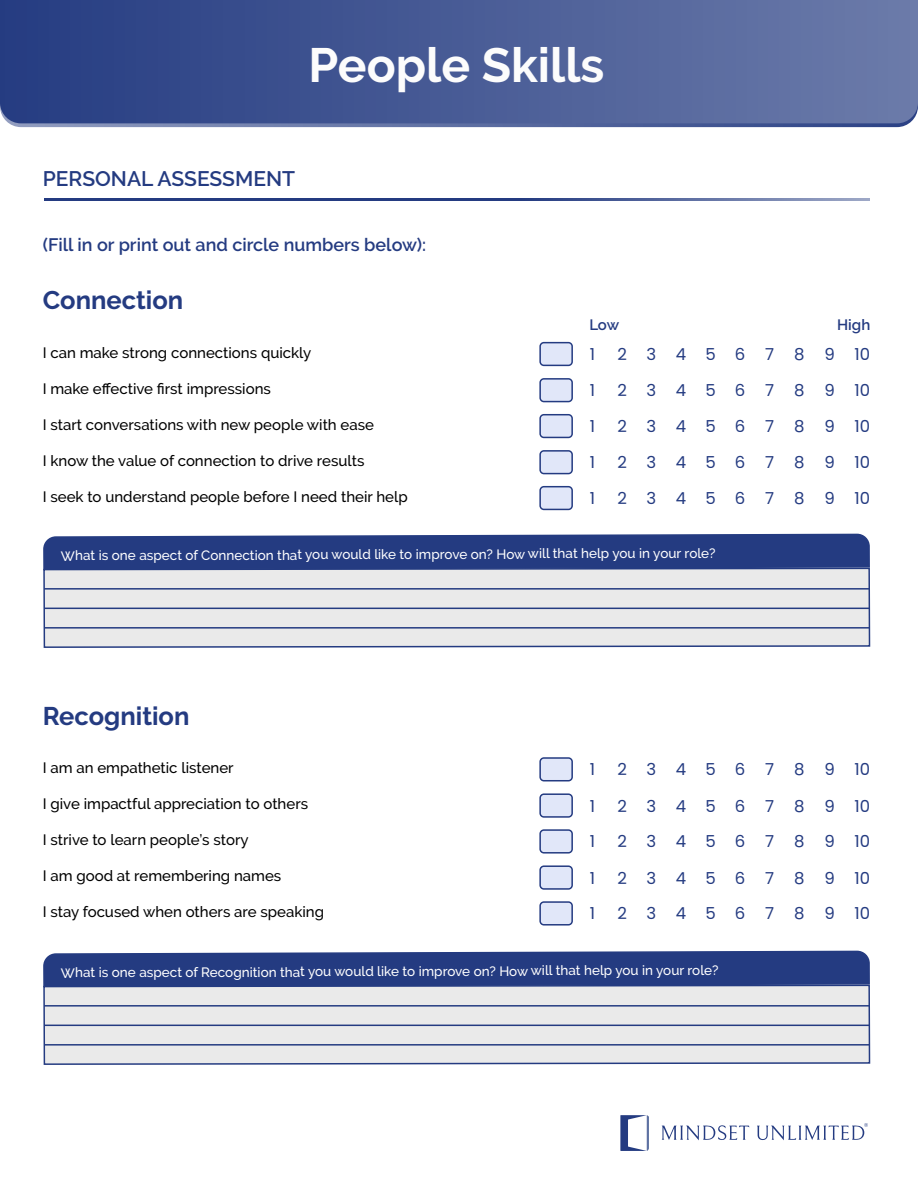
<style>
.page{position:relative;width:918px;height:1188px;background:#fff}
.page>*{position:absolute;margin:0;border:0;box-sizing:border-box;transform-origin:0 0}
.t1{font:700 48px "Raleway";color:#fcfcfc}
.t2{font:700 25.5px "Raleway";color:#243b81}
.t3{font:600 21px "Raleway";color:#243b81}
.t4{font:600 18px "Raleway";color:#243b81}
.t5{font:16.5px "Poppins";letter-spacing:1.19em;color:#243b81}
.t6{font:500 15px "Raleway";color:#000}
.t7{font:600 15px "Raleway";color:#243b81}
.t8{font:500 13.5px "Raleway";letter-spacing:-.005em;color:#fff}
</style>
<div class="page">
<svg style="left:9px;top:123px;width:901px;height:4px;background:#5d6ea1"></svg>
<svg style="left:0;top:0;width:918px;height:123px;background:#485b95"></svg>
<svg style="left:539px;top:342px;width:34px;height:24px"></svg>
<svg style="left:539px;top:378px;width:34px;height:24px"></svg>
<svg style="left:539px;top:414px;width:34px;height:24px"></svg>
<svg style="left:539px;top:450px;width:34px;height:24px"></svg>
<svg style="left:539px;top:486px;width:34px;height:24px"></svg>
<svg style="left:539px;top:757px;width:34px;height:24px"></svg>
<svg style="left:539px;top:793px;width:34px;height:25px"></svg>
<svg style="left:539px;top:829px;width:34px;height:25px"></svg>
<svg style="left:539px;top:865px;width:34px;height:25px"></svg>
<svg style="left:539px;top:901px;width:34px;height:25px"></svg>
<svg style="left:44px;top:198px;width:825px;height:2px;background:#3d528f"></svg>
<svg style="left:43px;top:533px;width:827px;height:34px;background:#314788"></svg>
<svg style="left:43px;top:567px;width:828px;height:81px;background:#dddee3"></svg>
<hr style="left:44px;top:588px;width:825px;height:2px;background:#243b81">
<hr style="left:44px;top:608px;width:825px;height:1px;background:#243b81">
<hr style="left:44px;top:627px;width:825px;height:2px;background:#243b81">
<svg style="left:43px;top:950px;width:827px;height:34px;background:#314688"></svg>
<svg style="left:43px;top:984px;width:828px;height:81px;background:#dddee3"></svg>
<hr style="left:44px;top:1005px;width:825px;height:2px;background:#243b81">
<hr style="left:44px;top:1025px;width:825px;height:1px;background:#243b81">
<hr style="left:44px;top:1044px;width:825px;height:2px;background:#243b81">
<svg style="left:620px;top:1115px;width:29px;height:36px"></svg>
<svg style="left:662px;top:1125px;width:87px;height:15px"></svg>
<svg style="left:757px;top:1123px;width:111px;height:17px"></svg>
<h1 class="t1" style="left:308px;top:38px;width:297px">People Skills</h1>
<h3 class="t3" style="left:43px;top:166px;width:254px">PERSONAL ASSESSMENT</h3>
<p class="t4" style="left:43px;top:234px;width:385px">(Fill in or print out and circle numbers below):</p>
<h2 class="t2" style="left:43px;top:286px;width:142px">Connection</h2>
<p class="t6" style="left:43px;top:344px;width:270px">I can make strong connections quickly</p>
<p class="t6" style="left:43px;top:380px;width:230px">I make effective first impressions</p>
<p class="t6" style="left:43px;top:416px;width:333px">I start conversations with new people with ease</p>
<p class="t6" style="left:43px;top:452px;width:323px">I know the value of connection to drive results</p>
<p class="t6" style="left:43px;top:488px;width:367px">I seek to understand people before I need their help</p>
<p class="t7" style="left:590px;top:316px;width:31px">Low</p>
<p class="t7" style="left:837px;top:316px;width:35px">High</p>
<p class="t5" style="left:590px;top:345px;width:7px">1</p>
<p class="t5" style="left:617px;top:345px;width:254px">2345678910</p>
<p class="t5" style="left:590px;top:381px;width:7px">1</p>
<p class="t5" style="left:617px;top:381px;width:254px">2345678910</p>
<p class="t5" style="left:590px;top:417px;width:7px">1</p>
<p class="t5" style="left:617px;top:417px;width:254px">2345678910</p>
<p class="t5" style="left:590px;top:453px;width:7px">1</p>
<p class="t5" style="left:617px;top:453px;width:254px">2345678910</p>
<p class="t5" style="left:590px;top:489px;width:7px">1</p>
<p class="t5" style="left:617px;top:489px;width:254px">2345678910</p>
<p class="t8" style="left:61px;top:547px;width:656px">What is one aspect of Connection that you would like to improve on? How will that help you in your role?</p>
<h2 class="t2" style="left:43px;top:701px;width:148px">Recognition</h2>
<p class="t6" style="left:43px;top:759px;width:193px">I am an empathetic listener</p>
<p class="t6" style="left:43px;top:795px;width:267px">I give impactful appreciation to others</p>
<p class="t6" style="left:43px;top:831px;width:207px">I strive to learn people’s story</p>
<p class="t6" style="left:43px;top:867px;width:240px">I am good at remembering names</p>
<p class="t6" style="left:43px;top:903px;width:283px">I stay focused when others are speaking</p>
<p class="t5" style="left:590px;top:760px;width:7px">1</p>
<p class="t5" style="left:617px;top:760px;width:254px">2345678910</p>
<p class="t5" style="left:590px;top:796px;width:7px">1</p>
<p class="t5" style="left:617px;top:796px;width:254px">2345678910</p>
<p class="t5" style="left:590px;top:832px;width:7px">1</p>
<p class="t5" style="left:617px;top:832px;width:254px">2345678910</p>
<p class="t5" style="left:590px;top:868px;width:7px">1</p>
<p class="t5" style="left:617px;top:868px;width:254px">2345678910</p>
<p class="t5" style="left:590px;top:904px;width:7px">1</p>
<p class="t5" style="left:617px;top:904px;width:254px">2345678910</p>
<p class="t8" style="left:61px;top:964px;width:659px">What is one aspect of Recognition that you would like to improve on? How will that help you in your role?</p>
</div>
